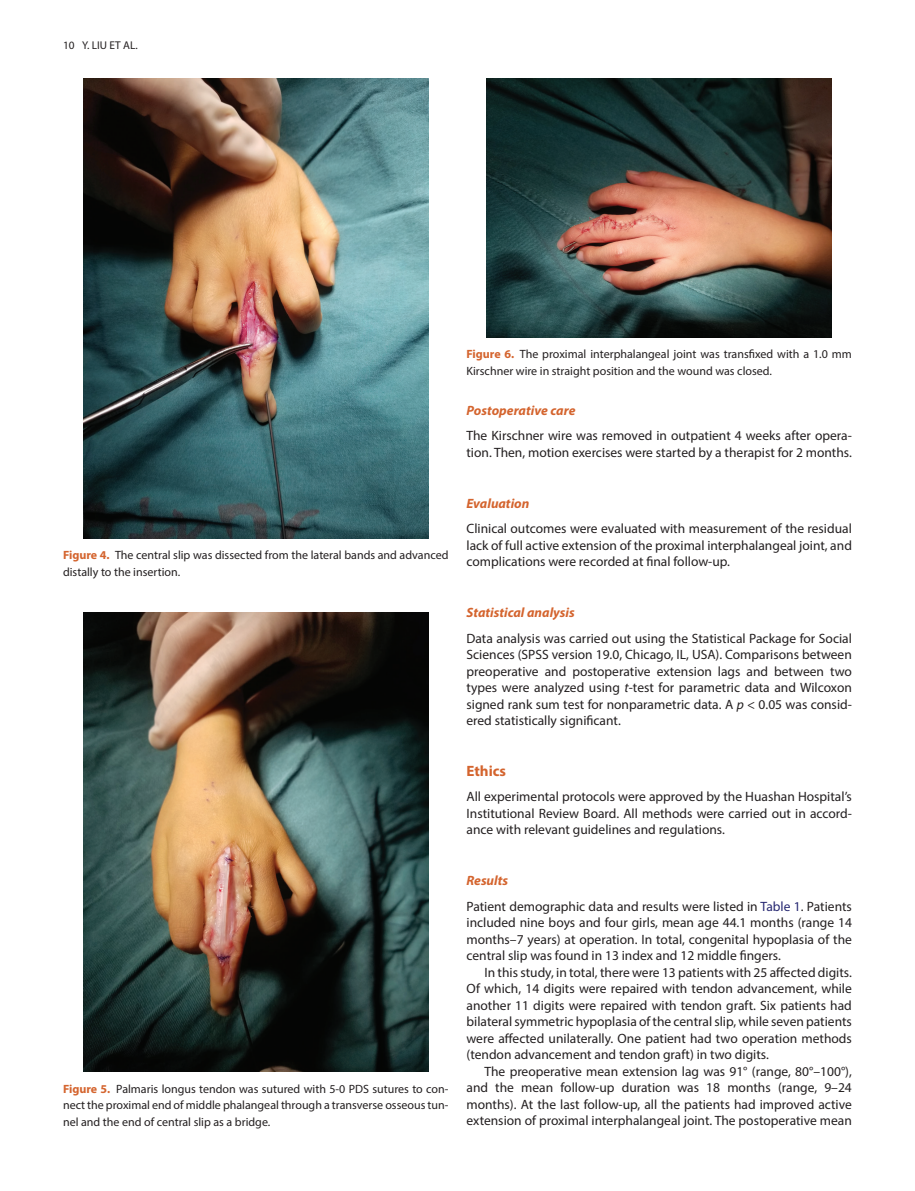
<style>
.page{position:relative;width:915px;height:1191px;background:#fff}
.page>*{position:absolute;margin:0;border:0;box-sizing:border-box;transform-origin:0 0}
.A_head{font:700 15px "Myriad Pro";color:#d4642e}
.Body_text_first{font:13.5px/16.5px "Myriad Pro";color:#231f20;text-align:justify}
.Body_text_next{font:13.5px/16.5px "Myriad Pro";color:#231f20;text-align:justify}
.B_head{font:italic 700 13.5px "Myriad Pro";color:#d4642e}
.Figure_title{font:12px/16.5px "Myriad Pro";color:#231f20}
.t1{font:11.25px "Myriad Pro";color:#231f20}
.s1{font-weight:700;color:#d4642e}
.s2{font-style:italic}
.s3{color:#272872}
</style>
<div class="page">
<img style="left:83px;top:79px;width:345px;height:459px">
<img style="left:83px;top:612px;width:345px;height:459px">
<img style="left:486px;top:79px;width:345px;height:258px">
<p class="t1" style="left:63px;top:39px;width:76px">10 Y. LIU ET AL.</p>
<p class="Figure_title" style="left:63px;top:547px;width:387px"><span class="s1">Figure 4.</span> The central slip was dissected from the lateral bands and advanced distally to the insertion.</p>
<p class="Figure_title" style="left:63px;top:1080px;width:387px;text-align:justify"><span class="s1">Figure 5.</span> Palmaris longus tendon was sutured with 5-0 PDS sutures to con&shy;nect the proximal end of middle phalangeal through a transverse osseous tun&shy;nel and the end of central slip as a bridge.</p>
<p class="Figure_title" style="left:466px;top:346px;width:387px"><span class="s1">Figure 6.</span> The proximal interphalangeal joint was transfixed with a 1.0 mm<br>Kirschner wire in straight position and the wound was closed.</p>
<p class="B_head" style="left:466px;top:401px;width:110px">Postoperative care</p>
<p class="Body_text_first" style="left:466px;top:427px;width:387px">The Kirschner wire was removed in outpatient 4 weeks after opera&shy;tion. Then, motion exercises were started by a therapist for 2 months.</p>
<p class="B_head" style="left:466px;top:494px;width:64px">Evaluation</p>
<p class="Body_text_first" style="left:466px;top:520px;width:387px">Clinical outcomes were evaluated with measurement of the residual lack of full active extension of the proximal interphalangeal joint, and complications were recorded at final follow-up.</p>
<p class="B_head" style="left:466px;top:604px;width:110px">Statistical analysis</p>
<p class="Body_text_first" style="left:466px;top:630px;width:387px">Data analysis was carried out using the Statistical Package for Social Sciences (SPSS version 19.0, Chicago, IL, USA). Comparisons between preoperative and postoperative extension lags and between two types were analyzed using <span class="s2">t</span>-test for parametric data and Wilcoxon signed rank sum test for nonparametric data. A <span class="s2">p</span> &lt; 0.05 was consid&shy;ered statistically significant.</p>
<p class="A_head" style="left:466px;top:761px;width:41px">Ethics</p>
<p class="Body_text_first" style="left:466px;top:788px;width:387px">All experimental protocols were approved by the Huashan Hospital’s Institutional Review Board. All methods were carried out in accord&shy;ance with relevant guidelines and regulations.</p>
<p class="B_head" style="left:466px;top:872px;width:43px">Results</p>
<p class="Body_text_first" style="left:466px;top:897px;width:387px">Patient demographic data and results were listed in <span class="s3">Table 1</span>. Patients included nine boys and four girls, mean age 44.1 months (range 14 months–7 years) at operation. In total, congenital hypoplasia of the central slip was found in 13 index and 12 middle fingers.</p>
<p class="Body_text_next" style="left:466px;top:963px;width:387px;text-indent:18px">In this study, in total, there were 13 patients with 25 affected digits.<br>Of which, 14 digits were repaired with tendon advancement, while another 11 digits were repaired with tendon graft. Six patients had bilateral symmetric hypoplasia of the central slip, while seven patients were affected unilaterally. One patient had two operation methods (tendon advancement and tendon graft) in two digits.</p>
<p class="Body_text_next" style="left:466px;top:1062px;width:387px;text-indent:18px">The preoperative mean extension lag was 91° (range, 80°–100°), and the mean follow-up duration was 18 months (range, 9–24 months). At the last follow-up, all the patients had improved active extension of proximal interphalangeal joint. The postoperative mean</p>
</div>
